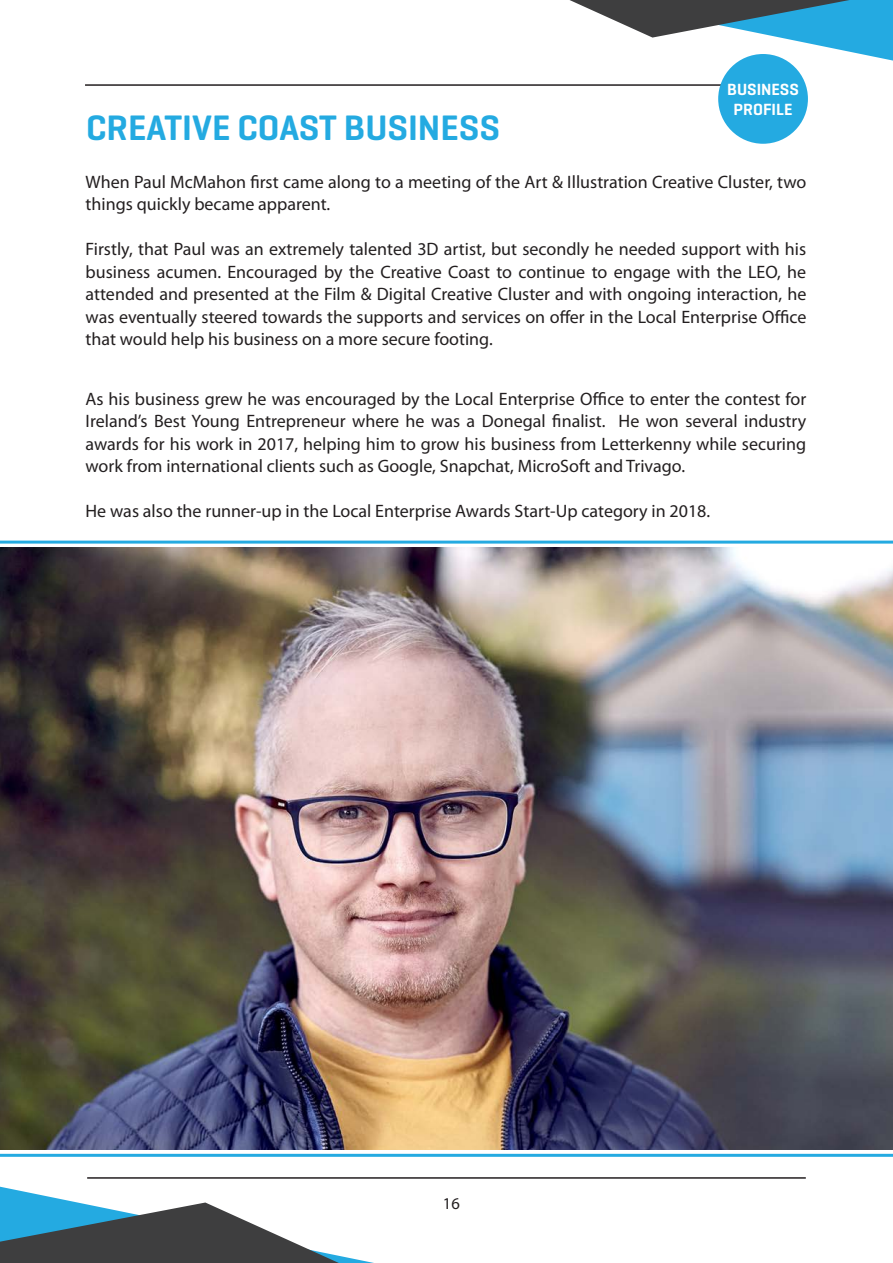
<style>
.page{position:relative;width:893px;height:1263px;background:#fff}
.page>*{position:absolute;margin:0;border:0;box-sizing:border-box;transform-origin:0 0}
.t1{font:600 36px "Geogrotesque";color:#24aae1}
.t2{font:18px/22.5px "Myriad Pro";color:#231f20}
.t3{font:600 16.5px "Geogrotesque";color:#fff}
.t4{font:16.5px "Myriad Pro";color:#231f20}
</style>
<div class="page">
<img style="left:0;top:548px;width:893px;height:602px">
<svg style="left:0;top:1187px;width:374px;height:76px"></svg>
<svg style="left:570px;top:0;width:323px;height:61px"></svg>
<hr style="left:85px;top:84px;width:719px;height:2px;background:#231f20">
<hr style="left:0;top:541px;width:893px;height:3px;background:#24aae1">
<hr style="left:0;top:1154px;width:893px;height:3px;background:#24aae1">
<hr style="left:87px;top:1177px;width:719px;height:2px;background:#231f20">
<div style="left:718px;top:54px;width:90px;height:90px;background:#24aae1;border-radius:50%"></div>
<p class="t3" style="left:727px;top:79px;width:73px">BUSINESS</p>
<p class="t3" style="left:734px;top:99px;width:60px">PROFILE</p>
<p class="t1" style="left:86px;top:106px;width:415px">CREATIVE COAST BUSINESS</p>
<p class="t2" style="left:86px;top:170px;width:722px">When Paul McMahon first came along to a meeting of the Art &amp; Illustration Creative Cluster, two things quickly became apparent.</p>
<p class="t2" style="left:86px;top:238px;width:722px">Firstly, that Paul was an extremely talented 3D artist, but secondly he needed support with his business acumen. Encouraged by the Creative Coast to continue to engage with the LEO, he</p>
<p class="t2" style="left:86px;top:283px;width:722px;text-align:justify">attended and presented at the Film &amp; Digital Creative Cluster and with ongoing interaction, he was eventually steered towards the supports and services on offer in the Local Enterprise Office that would help his business on a more secure footing.</p>
<p class="t2" style="left:86px;top:387px;width:722px">As his business grew he was encouraged by the Local Enterprise Office to enter the contest for</p>
<p class="t2" style="left:86px;top:410px;width:722px;text-align:justify">Ireland’s Best Young Entrepreneur where he was a Donegal finalist. He won several industry awards for his work in 2017, helping him to grow his business from Letterkenny while securing work from international clients such as Google, Snapchat, MicroSoft and Trivago.</p>
<p class="t2" style="left:86px;top:500px;width:626px">He was also the runner-up in the Local Enterprise Awards Start-Up category in 2018.</p>
<p class="t4" style="left:443px;top:1193px;width:18px">16</p>
</div>
